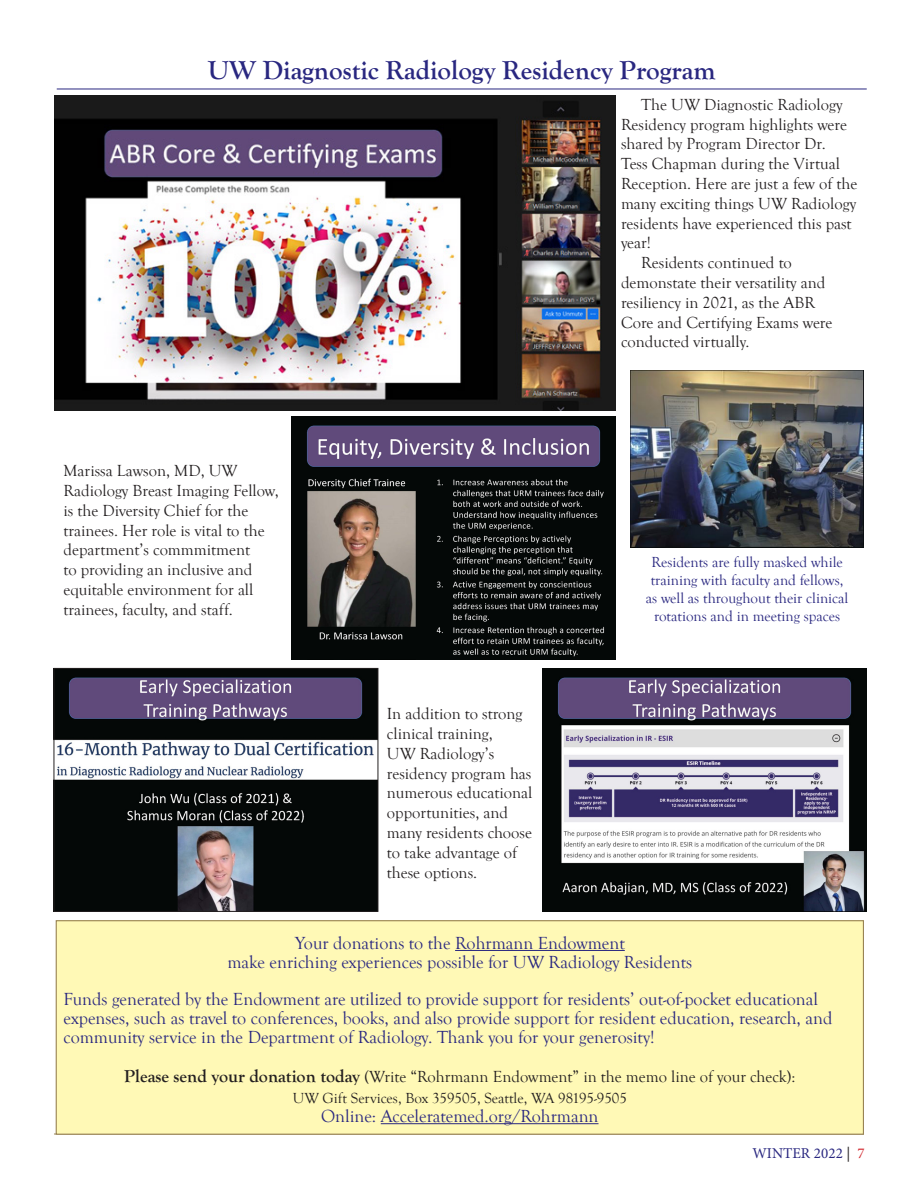
<style>
.page{position:relative;width:918px;height:1188px;background:#fff}
.page>*{position:absolute;margin:0;border:0;box-sizing:border-box;transform-origin:0 0}
.t1{font:700 27px "Goudy Old Style T";color:#292780}
.t2{font:18px/18.8px "Goudy Old Style T";color:#292780}
.t3{font:16.5px/19.8px "Goudy Old Style T";color:#231f20}
.t4{font:15px/18px "Goudy Old Style T";color:#292780;text-align:center}
.t5{font:15px "Goudy Old Style T";color:#231f20}
.t6{font:15px "Minion Pro";color:#292780}
.s1{font-weight:700;font-size:18px}
.s2{color:#231f20}
.s3{color:#d1232a}
</style>
<div class="page">
<hr style="left:54px;top:1134px;width:810px;height:1px;background:#998455">
<hr style="left:57px;top:89px;width:810px;height:1px;background:#292780">
<div style="left:56px;top:921px;width:807px;height:213px;background:#fff9b6"></div>
<hr style="left:455px;top:950px;width:170px;height:1px;background:#292780">
<hr style="left:381px;top:1123px;width:218px;height:1px;background:#292780">
<div style="left:56px;top:920px;width:808px;height:215px;border:1px solid #998455"></div>
<img style="left:56px;top:670px;width:320px;height:240px">
<div style="left:54px;top:668px;width:324px;height:244px;border:1px solid #231f20"></div>
<img style="left:543px;top:668px;width:324px;height:243px">
<img style="left:292px;top:417px;width:324px;height:243px">
<img style="left:54px;top:95px;width:562px;height:316px">
<img style="left:630px;top:371px;width:234px;height:176px">
<p class="t1" style="left:208px;top:55px;width:509px">UW Diagnostic Radiology Residency Program</p>
<p class="t3" style="left:621px;top:95px;width:238px;text-indent:20px">The UW Diagnostic Radiology<br>Residency program highlights were shared by Program Director Dr.<br>Tess Chapman during the Virtual<br>Reception. Here are just a few of the many exciting things UW Radiology residents have experienced this past year!</p>
<p class="t3" style="left:621px;top:253px;width:213px;text-indent:20px">Residents continued to demonstate their versatility and resiliency in 2021, as the ABR<br>Core and Certifying Exams were conducted virtually.</p>
<p class="t3" style="left:63px;top:461px;width:217px">Marissa Lawson, MD, UW<br>Radiology Breast Imaging Fellow, is the Diversity Chief for the trainees. Her role is vital to the department’s commmitment<br>to providing an inclusive and equitable environment for all trainees, faculty, and staff.</p>
<p class="t3" style="left:387px;top:704px;width:147px">In addition to strong clinical training,<br>UW Radiology’s residency program has numerous educational opportunities, and many residents choose to take advantage of these options.</p>
<p class="t4" style="left:646px;top:554px;width:204px">Residents are fully masked while training with faculty and fellows, as well as throughout their clinical rotations and in meeting spaces</p>
<p class="t2" style="left:295px;top:934px;width:331px">Your donations to the Rohrmann Endowment</p>
<p class="t2" style="left:227px;top:953px;width:466px">make enriching experiences possible for UW Radiology Residents</p>
<p class="t2" style="left:64px;top:990px;width:770px">Funds generated by the Endowment are utilized to provide support for residents’ out-of-pocket educational expenses, such as travel to conferences, books, and also provide support for resident education, research, and community service in the Department of Radiology. Thank you for your generosity!</p>
<p class="t3" style="left:124px;top:1067px;width:673px"><span class="s1">Please send your donation today</span> (Write “Rohrmann Endowment” in the memo line of your check):</p>
<p class="t5" style="left:293px;top:1090px;width:336px">UW Gift Services, Box 359505, Seattle, WA 98195-9505</p>
<p class="t2" style="left:321px;top:1107px;width:279px">Online: Acceleratemed.org/Rohrmann</p>
<p class="t6" style="left:752px;top:1143px;width:114px">WINTER 2022 <span class="s2">|</span> <span class="s3">7</span></p>
</div>
